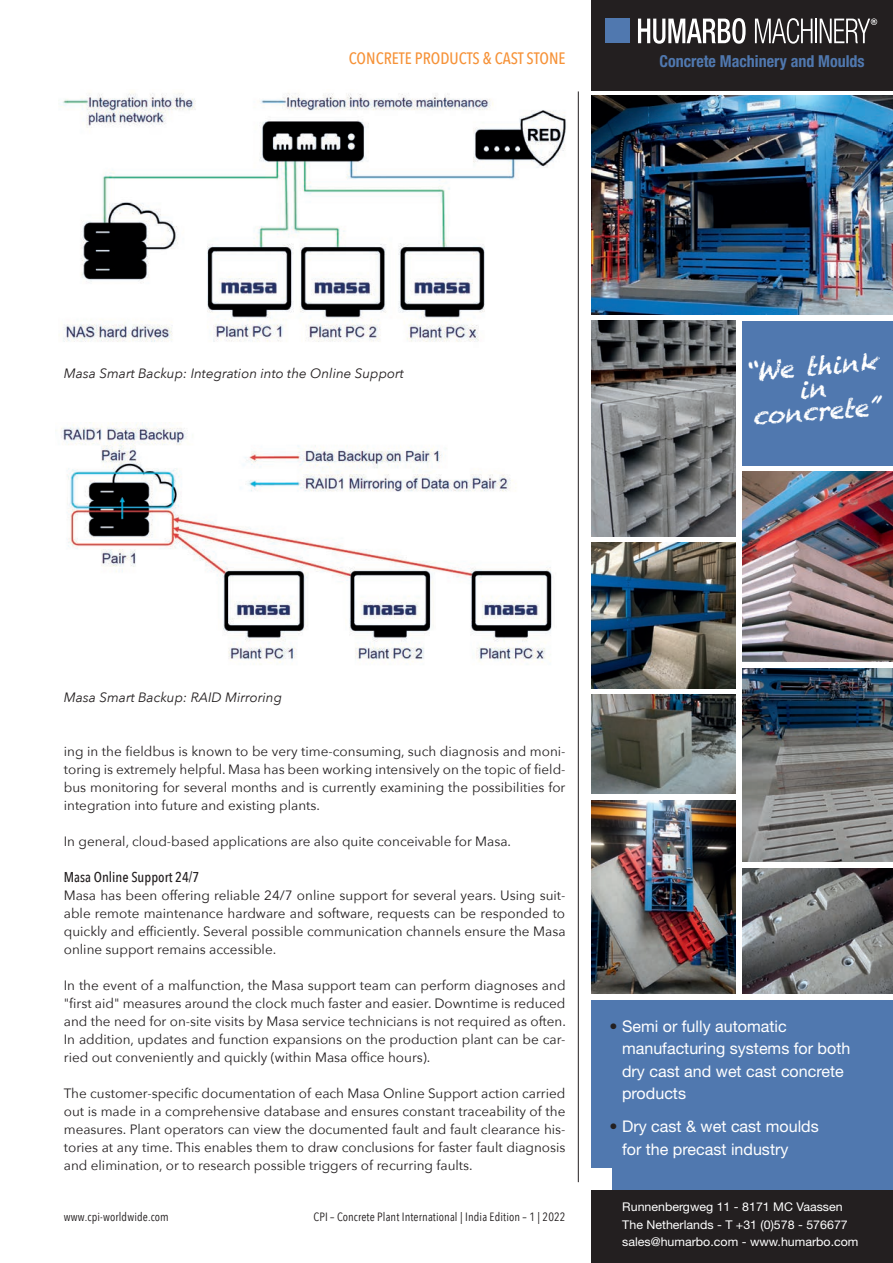
<style>
.page{position:relative;width:893px;height:1263px;background:#fff}
.page>*{position:absolute;margin:0;border:0;box-sizing:border-box;transform-origin:0 0}
.t1{font:italic 24.75px/22.5px "Chalkduster";color:#fff;text-align:center}
.t2{font:500 16.5px "Avenir Next Condensed";color:#f69238}
.t3{font:700 condensed 16.5px "Helvetica Neue";color:#5078af}
.t4{font:16.05px/22.5px "Helvetica Neue";color:#fff}
.t5{font:500 14.25px "Avenir Next Condensed";color:#231f20}
.t6{font:13.5px/18px "Avenir Next";color:#231f20;text-align:justify}
.t7{font:italic 13.5px "Avenir Next";color:#231f20}
.t8{font:12px/17.7px "Helvetica Neue";color:#fff}
.t9{font:12px "Avenir Next Condensed";letter-spacing:.01em;color:#231f20}
.s1{color:#231f20}
</style>
<div class="page">
<hr style="left:578px;top:91px;width:1px;height:1091px;background:#231f20">
<img style="left:60px;top:92px;width:506px;height:250px">
<img style="left:55px;top:423px;width:497px;height:242px">
<div style="left:591px;top:0;width:302px;height:91px;background:#231f20"></div>
<svg style="left:638px;top:18px;width:108px;height:26px"></svg>
<svg style="left:755px;top:18px;width:57px;height:26px"></svg>
<hr style="left:815px;top:19px;width:2px;height:24px;background:#fff">
<svg style="left:820px;top:18px;width:57px;height:25px"></svg>
<div style="left:605px;top:19px;width:25px;height:24px;background:#5078af"></div>
<div style="left:591px;top:1000px;width:302px;height:191px;background:#5078af"></div>
<img style="left:591px;top:95px;width:302px;height:219px">
<img style="left:591px;top:543px;width:145px;height:145px">
<div style="left:742px;top:321px;width:151px;height:144px;background:#5078af"></div>
<img style="left:591px;top:695px;width:145px;height:98px">
<img style="left:591px;top:800px;width:145px;height:193px">
<img style="left:742px;top:472px;width:151px;height:190px">
<div style="left:591px;top:1169px;width:20px;height:21px;background:#fff"></div>
<div style="left:591px;top:1190px;width:302px;height:73px;background:#231f20"></div>
<img style="left:591px;top:321px;width:145px;height:215px">
<img style="left:742px;top:668px;width:151px;height:194px">
<img style="left:742px;top:868px;width:151px;height:125px">
<p class="t2" style="left:349px;top:49px;width:218px">CONCRETE PRODUCTS &amp; CAST STONE</p>
<p class="t3" style="left:659px;top:52px;width:207px">Concrete Machinery and Moulds</p>
<p class="t7" style="left:64px;top:362px;width:342px">Masa Smart Backup: Integration into the Online Support</p>
<h1 class="t1" style="left:743px;top:361px;width:135px;rotate:-5deg">“We think in concrete”</h1>
<p class="t7" style="left:64px;top:686px;width:220px">Masa Smart Backup: RAID Mirroring</p>
<p class="t6" style="left:64px;top:742px;width:503px">ing in the fieldbus is known to be very time-consuming, such diagnosis and moni&shy;toring is extremely helpful. Masa has been working intensively on the topic of field&shy;bus monitoring for several months and is currently examining the possibilities for integration into future and existing plants.</p>
<p class="t6" style="left:64px;top:832px;width:449px">In general, cloud-based applications are also quite conceivable for Masa.</p>
<p class="t5" style="left:64px;top:868px;width:137px">Masa Online Support 24/7</p>
<p class="t6" style="left:64px;top:886px;width:503px">Masa has been offering reliable 24/7 online support for several years. Using suit&shy;able remote maintenance hardware and software, requests can be responded to quickly and efficiently. Several possible communication channels ensure the Masa online support remains accessible.</p>
<p class="t6" style="left:64px;top:976px;width:504px">In the event of a malfunction, the Masa support team can perform diagnoses and "first aid" measures around the clock much faster and easier. Downtime is reduced and the need for on-site visits by Masa service technicians is not required as often.<br>In addition, updates and function expansions on the production plant can be car&shy;ried out conveniently and quickly (within Masa office hours).</p>
<p class="t6" style="left:64px;top:1084px;width:503px">The customer-specific documentation of each Masa Online Support action carried out is made in a comprehensive database and ensures constant traceability of the measures. Plant operators can view the documented fault and fault clearance his&shy;tories at any time. This enables them to draw conclusions for faster fault diagnosis and elimination, or to research possible triggers of recurring faults.</p>
<p class="t9" style="left:64px;top:1207px;width:107px">www.cpi-worldwide.com</p>
<p class="t9" style="left:314px;top:1207px;width:254px">CPI – Concrete Plant International | India Edition – 1 | 2022</p>
<p class="t4" style="left:622px;top:1014px;width:230px;text-indent:-13px"><span class="s1">•</span> Semi or fully automatic manufacturing systems for both dry cast and wet cast concrete products</p>
<p class="t4" style="left:622px;top:1115px;width:198px;text-indent:-13px"><span class="s1">•</span> Dry cast &amp; wet cast moulds for the precast industry</p>
<p class="t8" style="left:622px;top:1198px;width:238px">Runnenbergweg 11 - 8171 MC Vaassen<br>The Netherlands - T +31 (0)578 - 576677 sales@humarbo.com - www.humarbo.com</p>
</div>
